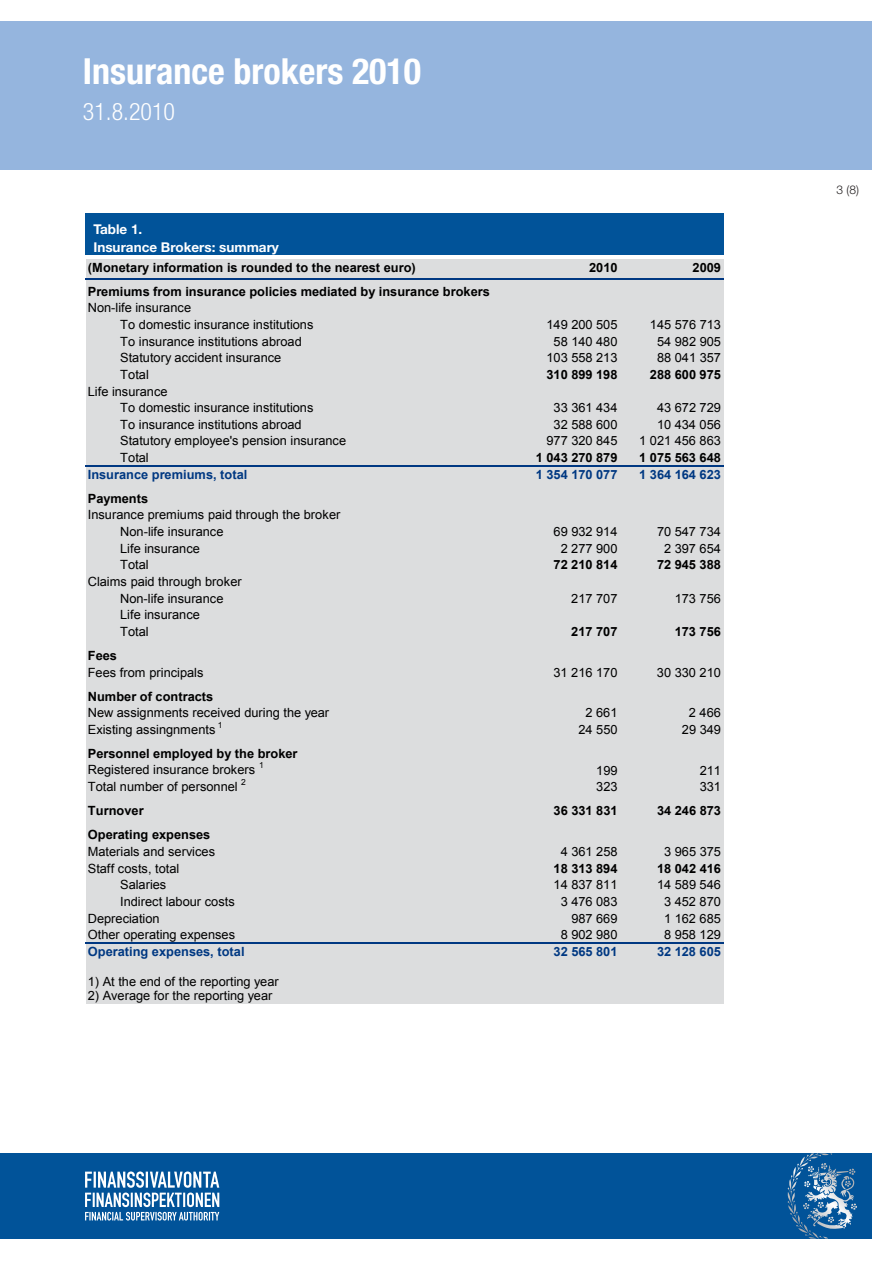
<style>
.page{position:relative;width:893px;height:1263px;background:#fff}
.page>*{position:absolute;margin:0;border:0;box-sizing:border-box;transform-origin:0 0}
.t1{font:700 condensed 36px "Helvetica Neue LT Std";color:#fff}
.t2{font:300 condensed 24px "Helvetica Neue LT Std";color:#fff}
.t3{font:700 13.5px/18px "Helvetica Neue LT Std";color:#fff}
.t4{font:12.75px/16.6px "Arial";color:#000}
.t5{font:700 12.75px/24px "Arial";color:#000}
.t6{font:700 12.75px "Arial";color:#003882}
.t7{font:300 12px "Helvetica Neue LT Std";color:#231f20}
.t8{font:8.4px "Arial";color:#000}
</style>
<div class="page">
<div style="left:0;top:21px;width:872px;height:149px;background:#95b5de"></div>
<div style="left:0;top:1153px;width:872px;height:85px;background:#015399"></div>
<svg style="left:800px;top:1153px;width:32px;height:13px"></svg>
<svg style="left:85px;top:1171px;width:134px;height:49px"></svg>
<div style="left:86px;top:213px;width:638px;height:42px;background:#015399"></div>
<div style="left:86px;top:260px;width:638px;height:744px;background:#dcddde"></div>
<hr style="left:85px;top:278px;width:639px;height:1px;background:#003882">
<hr style="left:85px;top:465px;width:639px;height:1px;background:#003882">
<hr style="left:85px;top:942px;width:639px;height:2px;background:#003882">
<h1 class="t1" style="left:83px;top:49px;width:340px">Insurance brokers 2010</h1>
<h2 class="t2" style="left:83px;top:97px;width:94px">31.8.2010</h2>
<p class="t3" style="left:93px;top:219px;width:187px">Table 1.<br>Insurance Brokers: summary</p>
<p class="t5" style="left:88px;top:255px;width:404px">(Monetary information is rounded to the nearest euro)<br>Premiums from insurance policies mediated by insurance brokers</p>
<p class="t4" style="left:120px;top:300px;width:195px;text-indent:-32px">Non-life insurance<br>To domestic insurance institutions</p>
<p class="t5" style="left:589px;top:255px;width:30px">2010</p>
<p class="t5" style="left:693px;top:255px;width:30px">2009</p>
<p class="t4" style="left:546px;top:316px;width:73px">149 200 505</p>
<p class="t4" style="left:650px;top:316px;width:73px">145 576 713</p>
<p class="t4" style="left:120px;top:333px;width:183px">To insurance institutions abroad</p>
<p class="t4" style="left:554px;top:333px;width:65px">58 140 480</p>
<p class="t4" style="left:657px;top:333px;width:65px">54 982 905</p>
<p class="t4" style="left:120px;top:349px;width:163px">Statutory accident insurance</p>
<p class="t4" style="left:546px;top:349px;width:73px">103 558 213</p>
<p class="t4" style="left:657px;top:349px;width:65px">88 041 357</p>
<p class="t4" style="left:120px;top:366px;width:30px">Total</p>
<p class="t5" style="left:546px;top:363px;width:73px">310 899 198</p>
<p class="t5" style="left:650px;top:363px;width:73px">288 600 975</p>
<p class="t4" style="left:120px;top:383px;width:195px;text-indent:-32px">Life insurance<br>To domestic insurance institutions</p>
<p class="t4" style="left:554px;top:399px;width:65px">33 361 434</p>
<p class="t4" style="left:657px;top:399px;width:65px">43 672 729</p>
<p class="t4" style="left:120px;top:416px;width:183px">To insurance institutions abroad</p>
<p class="t4" style="left:554px;top:416px;width:65px">32 588 600</p>
<p class="t4" style="left:657px;top:416px;width:65px">10 434 056</p>
<p class="t4" style="left:120px;top:433px;width:227px">Statutory employee's pension insurance</p>
<p class="t4" style="left:546px;top:433px;width:73px">977 320 845</p>
<p class="t4" style="left:639px;top:433px;width:83px">1 021 456 863</p>
<p class="t4" style="left:120px;top:449px;width:30px">Total</p>
<p class="t5" style="left:536px;top:446px;width:83px">1 043 270 879</p>
<p class="t5" style="left:639px;top:446px;width:83px">1 075 563 648</p>
<p class="t6" style="left:88px;top:466px;width:161px">Insurance premiums, total</p>
<p class="t6" style="left:536px;top:466px;width:83px">1 354 170 077</p>
<p class="t6" style="left:639px;top:466px;width:83px">1 364 164 623</p>
<p class="t4" style="left:120px;top:507px;width:222px;text-indent:-32px">Insurance premiums paid through the broker<br>Non-life insurance</p>
<p class="t5" style="left:88px;top:487px;width:62px">Payments</p>
<p class="t4" style="left:554px;top:523px;width:65px">69 932 914</p>
<p class="t4" style="left:657px;top:523px;width:65px">70 547 734</p>
<p class="t4" style="left:120px;top:540px;width:81px">Life insurance</p>
<p class="t4" style="left:561px;top:540px;width:58px">2 277 900</p>
<p class="t4" style="left:664px;top:540px;width:58px">2 397 654</p>
<p class="t4" style="left:120px;top:557px;width:30px">Total</p>
<p class="t5" style="left:554px;top:553px;width:65px">72 210 814</p>
<p class="t5" style="left:657px;top:553px;width:65px">72 945 388</p>
<p class="t4" style="left:120px;top:573px;width:123px;text-indent:-32px">Claims paid through broker<br>Non-life insurance</p>
<p class="t4" style="left:571px;top:590px;width:48px">217 707</p>
<p class="t4" style="left:675px;top:590px;width:48px">173 756</p>
<p class="t4" style="left:120px;top:607px;width:81px">Life insurance<br>Total</p>
<p class="t5" style="left:88px;top:644px;width:31px">Fees</p>
<p class="t5" style="left:571px;top:620px;width:48px">217 707</p>
<p class="t5" style="left:675px;top:620px;width:48px">173 756</p>
<p class="t4" style="left:88px;top:664px;width:117px">Fees from principals</p>
<p class="t4" style="left:554px;top:664px;width:65px">31 216 170</p>
<p class="t4" style="left:657px;top:664px;width:65px">30 330 210</p>
<p class="t4" style="left:88px;top:705px;width:243px">New assignments received during the year</p>
<p class="t4" style="left:585px;top:705px;width:33px">2 661</p>
<p class="t4" style="left:689px;top:705px;width:33px">2 466</p>
<p class="t4" style="left:88px;top:721px;width:129px">Existing assingnments</p>
<p class="t5" style="left:88px;top:685px;width:127px">Number of contracts</p>
<p class="t8" style="left:218px;top:719px;width:6px">1</p>
<p class="t4" style="left:578px;top:721px;width:41px">24 550</p>
<p class="t4" style="left:682px;top:721px;width:41px">29 349</p>
<p class="t5" style="left:88px;top:742px;width:211px">Personnel employed by the broker</p>
<p class="t8" style="left:259px;top:760px;width:6px">1</p>
<p class="t4" style="left:88px;top:762px;width:169px">Registered insurance brokers</p>
<p class="t4" style="left:88px;top:778px;width:151px">Total number of personnel</p>
<p class="t8" style="left:241px;top:776px;width:6px">2</p>
<p class="t5" style="left:88px;top:799px;width:124px">Turnover<br>Operating expenses</p>
<p class="t4" style="left:596px;top:762px;width:23px">199</p>
<p class="t4" style="left:700px;top:762px;width:23px">211</p>
<p class="t4" style="left:596px;top:779px;width:23px">323</p>
<p class="t4" style="left:700px;top:779px;width:23px">331</p>
<p class="t5" style="left:554px;top:799px;width:65px">36 331 831</p>
<p class="t5" style="left:657px;top:799px;width:65px">34 246 873</p>
<p class="t4" style="left:88px;top:843px;width:129px">Materials and services</p>
<p class="t4" style="left:561px;top:843px;width:58px">4 361 258</p>
<p class="t4" style="left:664px;top:843px;width:58px">3 965 375</p>
<p class="t4" style="left:88px;top:860px;width:93px">Staff costs, total</p>
<p class="t5" style="left:554px;top:857px;width:65px">18 313 894</p>
<p class="t5" style="left:657px;top:857px;width:65px">18 042 416</p>
<p class="t4" style="left:120px;top:877px;width:48px">Salaries</p>
<p class="t4" style="left:554px;top:877px;width:65px">14 837 811</p>
<p class="t4" style="left:657px;top:877px;width:65px">14 589 546</p>
<p class="t4" style="left:120px;top:893px;width:116px">Indirect labour costs</p>
<p class="t4" style="left:561px;top:893px;width:58px">3 476 083</p>
<p class="t4" style="left:664px;top:893px;width:58px">3 452 870</p>
<p class="t4" style="left:88px;top:910px;width:73px">Depreciation</p>
<p class="t4" style="left:571px;top:910px;width:48px">987 669</p>
<p class="t4" style="left:664px;top:910px;width:58px">1 162 685</p>
<p class="t4" style="left:88px;top:927px;width:149px">Other operating expenses</p>
<p class="t4" style="left:561px;top:927px;width:58px">8 902 980</p>
<p class="t4" style="left:664px;top:927px;width:58px">8 958 129</p>
<p class="t6" style="left:88px;top:943px;width:158px">Operating expenses, total</p>
<p class="t6" style="left:554px;top:943px;width:65px">32 565 801</p>
<p class="t6" style="left:657px;top:943px;width:65px">32 128 605</p>
<p class="t4" style="left:88px;top:974px;width:192px">1) At the end of the reporting year</p>
<p class="t4" style="left:88px;top:987px;width:186px">2) Average for the reporting year</p>
<p class="t7" style="left:836px;top:182px;width:24px">3 (8)</p>
</div>
